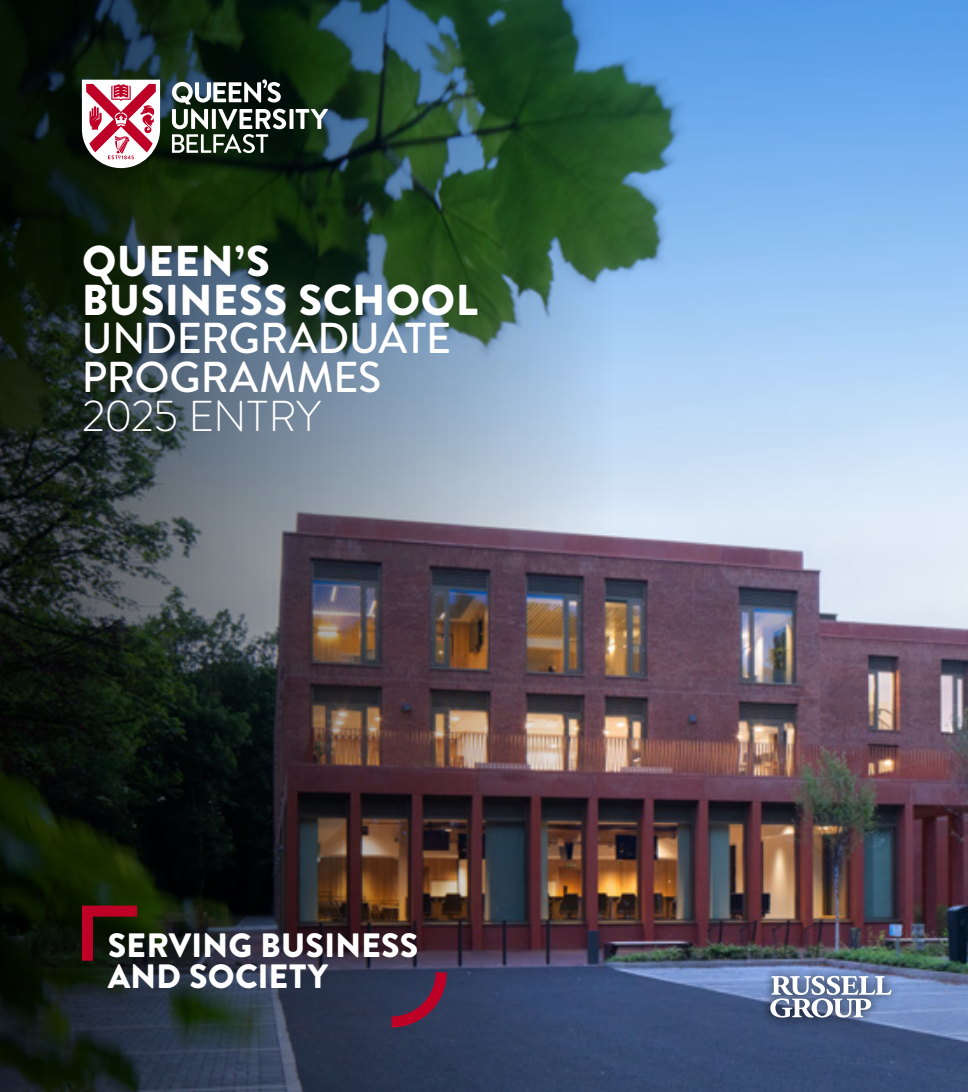
<style>
.page{position:relative;width:968px;height:1092px;background:#fff}
.page>*{position:absolute;margin:0;border:0;box-sizing:border-box;transform-origin:0 0}
.t1{font:500 43.23px/38.7px "Brandon Text";letter-spacing:-.005em;color:#fff}
.t2{font:900 43.23px "Brandon Text";letter-spacing:.015em;color:#fff}
.t3{font:300 43.23px "Brandon Text";letter-spacing:-.005em;color:#fff}
.t4{font:900 33.77px "Brandon Text";letter-spacing:.01em;color:#fff}
</style>
<div class="page">
<img style="left:612px;top:512px;width:355px;height:579px">
<svg style="left:612px;top:0;width:355px;height:512px;background:#90bde7"></svg>
<img style="left:0;top:0;width:612px;height:1091px">
<div style="left:761px;top:966px;width:140px;height:60px;background:#000;opacity:.75"></div>
<svg style="left:769px;top:975px;width:122px;height:42px"></svg>
<svg style="left:289px;top:109px;width:4px;height:20px"></svg>
<svg style="left:295px;top:109px;width:33px;height:20px"></svg>
<svg style="left:172px;top:79px;width:114px;height:74px"></svg>
<svg style="left:82px;top:80px;width:78px;height:88px"></svg>
<svg style="left:82px;top:905px;width:55px;height:55px;background:#4a0e12"></svg>
<svg style="left:391px;top:972px;width:55px;height:55px;background:#562949"></svg>
<p class="t2" style="left:82px;top:230px;width:189px">QUEEN’S</p>
<p class="t2" style="left:82px;top:269px;width:397px">BUSINESS SCHOOL</p>
<p class="t1" style="left:82px;top:318px;width:370px">UNDERGRADUATE<br>PROGRAMMES</p>
<p class="t3" style="left:82px;top:386px;width:241px">2025 ENTRY</p>
<p class="t4" style="left:108px;top:921px;width:312px">SERVING BUSINESS</p>
<p class="t4" style="left:108px;top:952px;width:222px">AND SOCIETY</p>
</div>
